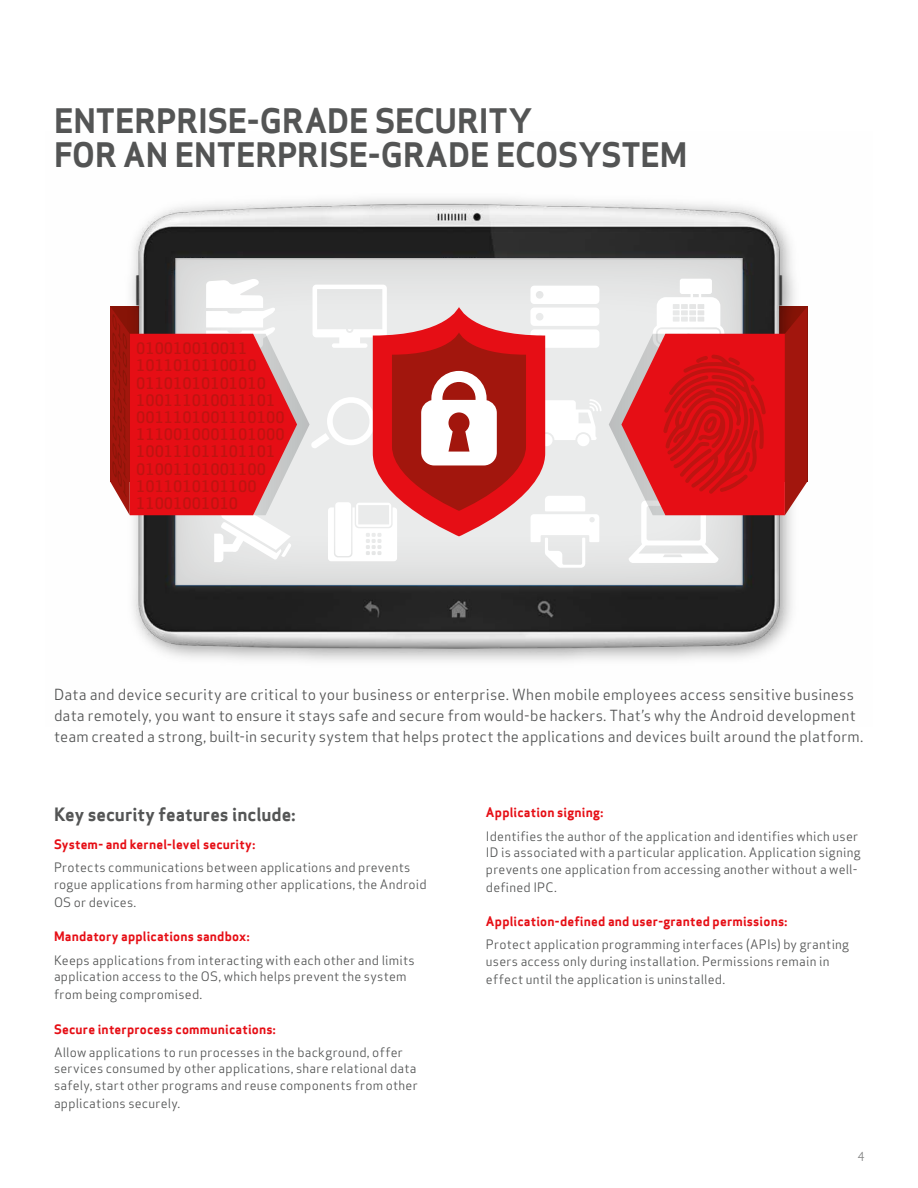
<style>
.page{position:relative;width:918px;height:1188px;background:#fff}
.page>*{position:absolute;margin:0;border:0;box-sizing:border-box;transform-origin:0 0}
.t1{font:700 33px/34.5px "Apex Sans";letter-spacing:-.005em;color:#545555}
.t2{font:700 18px "Apex Sans";letter-spacing:-.005em;color:#545555}
.t3{font:500 15.45px/17.2px "Apex Sans";color:#be1411}
.t4{font:15px/21px "Apex Sans";letter-spacing:.01em;color:#545555}
.t5{font:12.75px/16.5px "Apex Sans";letter-spacing:.02em;color:#545555}
.t6{font:700 12.75px "Apex Sans";letter-spacing:.015em;color:#e60e15}
.t7{font:12px "Apex Sans";color:#828383}
</style>
<div class="page">
<img style="left:132px;top:198px;width:676px;height:463px">
<div style="left:175px;top:258px;width:568px;height:327px;background:linear-gradient(to right,#ddd,#dddede)"></div>
<svg style="left:609px;top:279px;width:198px;height:284px;background:#d0686a"></svg>
<svg style="left:110px;top:279px;width:492px;height:289px"></svg>
<h1 class="t1" style="left:54px;top:103px;width:631px">Enterprise-grade security<br>for an enterprise-grade ecosystem</h1>
<p class="t3" style="left:136px;top:338px;width:150px">010010010011<br>1011010110010<br>01101010101010<br>100111010011101<br>0011101001110100<br>1110010001101000<br>100111011101101<br>01001101001100<br>1011010101100<br>11001001010</p>
<p class="t4" style="left:54px;top:682px;width:811px">Data and device security are critical to your business or enterprise. When mobile employees access sensitive business data remotely, you want to ensure it stays safe and secure from would-be hackers. That’s why the Android development team created a strong, built-in security system that helps protect the applications and devices built around the platform.</p>
<h2 class="t2" style="left:54px;top:803px;width:243px">Key security features include:</h2>
<p class="t6" style="left:54px;top:836px;width:203px">System- and kernel-level security:</p>
<p class="t5" style="left:54px;top:858px;width:374px">Protects communications between applications and prevents rogue applications from harming other applications, the Android</p>
<p class="t5" style="left:54px;top:893px;width:84px">OS or devices.</p>
<p class="t6" style="left:54px;top:928px;width:197px">Mandatory applications sandbox:</p>
<p class="t5" style="left:54px;top:950px;width:362px">Keeps applications from interacting with each other and limits application access to the OS, which helps prevent the system</p>
<p class="t5" style="left:54px;top:985px;width:150px">from being compromised.</p>
<p class="t6" style="left:54px;top:1021px;width:223px">Secure interprocess communications:</p>
<p class="t5" style="left:54px;top:1043px;width:365px">Allow applications to run processes in the background, offer services consumed by other applications, share relational data safely, start other programs and reuse components from other</p>
<p class="t5" style="left:54px;top:1094px;width:128px">applications securely.</p>
<p class="t6" style="left:486px;top:804px;width:119px">Application signing:</p>
<p class="t5" style="left:486px;top:827px;width:376px">Identifies the author of the application and identifies which user<br>ID is associated with a particular application. Application signing prevents one application from accessing another without a well-</p>
<p class="t5" style="left:486px;top:878px;width:72px">defined IPC.</p>
<p class="t6" style="left:486px;top:913px;width:303px">Application-defined and user-granted permissions:</p>
<p class="t5" style="left:486px;top:935px;width:365px">Protect application programming interfaces (APIs) by granting users access only during installation. Permissions remain in</p>
<p class="t5" style="left:486px;top:970px;width:241px">effect until the application is uninstalled.</p>
<p class="t7" style="left:857px;top:1147px;width:9px">4</p>
</div>
